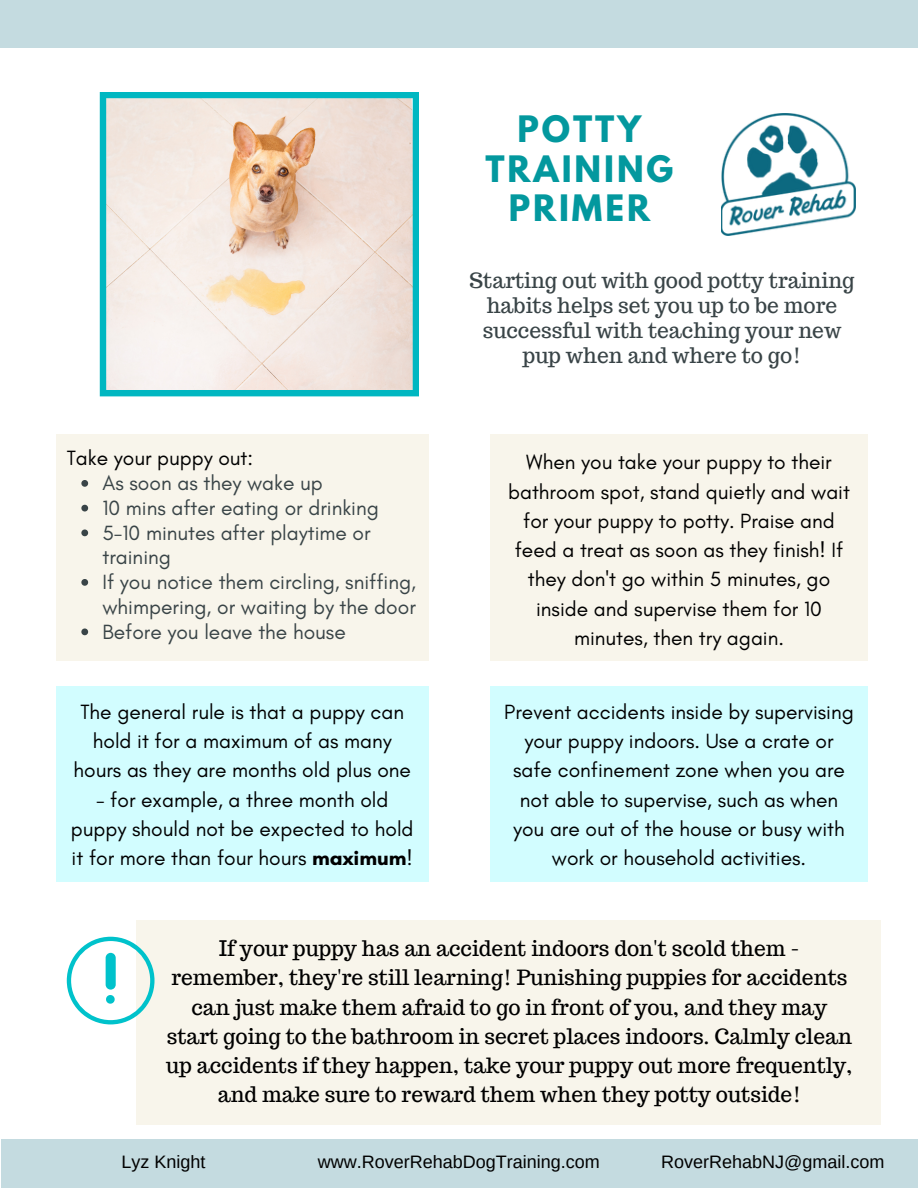
<style>
.page{position:relative;width:918px;height:1188px;background:#fff}
.page>*{position:absolute;margin:0;border:0;box-sizing:border-box;transform-origin:0 0}
.t1{font:700 32.25px/39.2px "League Spartan";letter-spacing:.09em;color:#03989e;text-align:center}
.t2{font:21px/29.2px "Glacial Indifference";color:#000;text-align:center}
.t3{font:21px/29.2px "Trocchi";color:#000;text-align:center}
.t4{font:21px/24.8px "Glacial Indifference";color:#394447}
.t5{font:21px/24.8px "Trocchi";color:#394447;text-align:center}
.t6{font:18px "Arimo";color:#000}
.s1{font-weight:700}
</style>
<div class="page">
<svg style="left:100px;top:92px;width:319px;height:304px"></svg>
<div style="left:56px;top:434px;width:372px;height:227px;background:#f8f5eb"></div>
<div style="left:56px;top:686px;width:372px;height:195px;background:#d2fdff"></div>
<div style="left:490px;top:434px;width:378px;height:227px;background:#f8f5eb"></div>
<div style="left:490px;top:686px;width:378px;height:195px;background:#d2fdff"></div>
<div style="left:136px;top:920px;width:745px;height:205px;background:#f8f5eb"></div>
<svg style="left:67px;top:937px;width:88px;height:87px"></svg>
<div style="left:1px;top:1139px;width:917px;height:49px;background:#c4dbe0"></div>
<img style="left:721px;top:114px;width:134px;height:121px">
<svg style="left:81px;top:480px;width:7px;height:7px"></svg>
<svg style="left:81px;top:505px;width:7px;height:6px"></svg>
<svg style="left:81px;top:529px;width:7px;height:7px"></svg>
<svg style="left:81px;top:579px;width:7px;height:7px"></svg>
<svg style="left:81px;top:628px;width:7px;height:7px"></svg>
<div style="left:0;top:0;width:918px;height:48px;background:#c4dbe0"></div>
<h1 class="t1" style="left:485px;top:114px;width:189px">POTTY<br>TRAINING<br>PRIMER</h1>
<p class="t2" style="left:67px;top:443px;width:188px">Take your puppy out:</p>
<p class="t4" style="left:102px;top:470px;width:315px">As soon as they wake up<br>10 mins after eating or drinking<br>5-10 minutes after playtime or training<br>If you notice them circling, sniffing, whimpering, or waiting by the door<br>Before you leave the house</p>
<p class="t2" style="left:73px;top:697px;width:339px">The general rule is that a puppy can hold it for a maximum of as many hours as they are months old plus one</p>
<p class="t2" style="left:71px;top:785px;width:344px">- for example, a three month old puppy should not be expected to hold it for more than four hours <span class="s1">maximum</span>!</p>
<p class="t5" style="left:470px;top:268px;width:387px">Starting out with good potty training habits helps set you up to be more successful with teaching your new pup when and where to go!</p>
<p class="t2" style="left:508px;top:447px;width:343px">When you take your puppy to their bathroom spot, stand quietly and wait for your puppy to potty. Praise and feed a treat as soon as they finish! If they don't go within 5 minutes, go inside and supervise them for 10 minutes, then try again.</p>
<p class="t2" style="left:504px;top:697px;width:351px">Prevent accidents inside by supervising your puppy indoors. Use a crate or safe confinement zone when you are not able to supervise, such as when you are out of the house or busy with work or household activities.</p>
<p class="t3" style="left:166px;top:934px;width:688px">If your puppy has an accident indoors don't scold them - remember, they're still learning! Punishing puppies for accidents can just make them afraid to go in front of you, and they may start going to the bathroom in secret places indoors. Calmly clean up accidents if they happen, take your puppy out more frequently, and make sure to reward them when they potty outside!</p>
<p class="t6" style="left:122px;top:1151px;width:85px">Lyz Knight</p>
<p class="t6" style="left:318px;top:1151px;width:284px">www.RoverRehabDogTraining.com</p>
<p class="t6" style="left:661px;top:1151px;width:225px">RoverRehabNJ@gmail.com</p>
</div>
